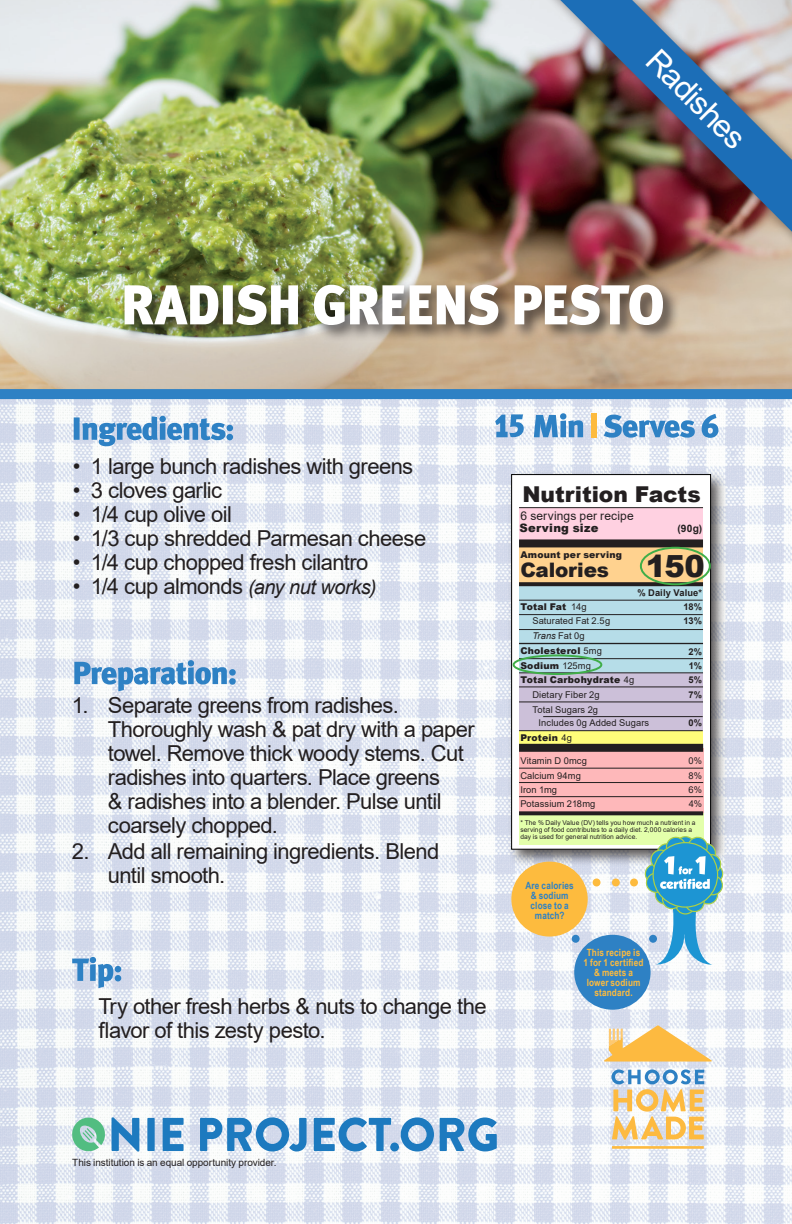
<style>
.page{position:relative;width:792px;height:1224px;background:#fff}
.page>*{position:absolute;margin:0;border:0;box-sizing:border-box;transform-origin:0 0}
.t1{font:32px "Arial";color:#fff}
.t2{font:900 30.6px "Arial";color:#231f20}
.t3{font:22px/24px "Arial";letter-spacing:-.025em;color:#231f20}
.t4{font:900 21.8px "Arial";color:#231f20}
.t5{font:900 20px "Arial";letter-spacing:-.01em;color:#231f20}
.t6{font:12px "Arial";letter-spacing:.01em;color:#231f20}
.t7{font:900 11.6px "Arial";letter-spacing:.02em;color:#231f20}
.t8{font:700 10.2px "Arial";color:#231f20}
.t9{font:700 10px/10px "Arial Narrow";letter-spacing:.015em;color:#fdbb3e;text-align:center}
.t10{font:10px "Arial";letter-spacing:-.005em;color:#231f20}
.t11{font:700 10px/10px "Arial Narrow";letter-spacing:.015em;color:#2e81c4;text-align:center}
.t12{font:9.4px "Arial";letter-spacing:.01em;color:#231f20}
.t13{font:900 9.4px "Arial";letter-spacing:.02em;color:#231f20}
.t14{font:700 9.4px "Arial";letter-spacing:.015em;color:#231f20}
.t15{font:italic 9.4px "Arial";letter-spacing:.005em;color:#231f20}
.t16{font:6.6px/6.8px "Arial";letter-spacing:.01em;color:#231f20}
.s1{font-style:italic;font-size:20px}
.s2{font-style:normal}
.s3{font-weight:400}
</style>
<div class="page">
<img style="left:0;top:399px;width:792px;height:825px">
<svg style="left:604px;top:414px;width:114px;height:24px"></svg>
<div style="left:592px;top:413px;width:5px;height:25px;background:#fdbb3e"></div>
<svg style="left:495px;top:413px;width:88px;height:24px"></svg>
<svg style="left:74px;top:416px;width:159px;height:30px"></svg>
<svg style="left:74px;top:660px;width:162px;height:31px"></svg>
<div style="left:507px;top:470px;width:221px;height:396px;background:#231f20;opacity:.75"></div>
<div style="left:511px;top:474px;width:200px;height:375px;background:#fff;border:1px solid #000"></div>
<div style="left:519px;top:748px;width:184px;height:65px;background:#feb8ba"></div>
<div style="left:519px;top:548px;width:184px;height:36px;background:#ffd28f"></div>
<div style="left:519px;top:813px;width:184px;height:32px;background:#e3ffab"></div>
<div style="left:519px;top:731px;width:184px;height:17px;background:#fffd7a"></div>
<div style="left:519px;top:673px;width:184px;height:57px;background:#ccc0d9"></div>
<div style="left:519px;top:584px;width:184px;height:89px;background:#b6dde8"></div>
<div style="left:519px;top:508px;width:184px;height:35px;background:#ffd1e1"></div>
<div style="left:519px;top:539px;width:184px;height:8px;background:#231f20"></div>
<svg style="left:519px;top:582px;width:184px;height:4px"></svg>
<hr style="left:519px;top:507px;width:184px;height:1px;background:#231f20">
<hr style="left:519px;top:600px;width:184px;height:1px;background:#231f20">
<hr style="left:519px;top:614px;width:184px;height:1px;background:#231f20">
<hr style="left:519px;top:629px;width:184px;height:1px;background:#231f20">
<hr style="left:519px;top:643px;width:184px;height:1px;background:#231f20">
<hr style="left:519px;top:658px;width:184px;height:1px;background:#231f20">
<hr style="left:519px;top:673px;width:184px;height:1px;background:#231f20">
<hr style="left:519px;top:687px;width:184px;height:1px;background:#231f20">
<hr style="left:519px;top:702px;width:184px;height:1px;background:#231f20">
<hr style="left:519px;top:730px;width:184px;height:1px;background:#231f20">
<hr style="left:543px;top:716px;width:160px;height:1px;background:#231f20">
<hr style="left:519px;top:768px;width:184px;height:1px;background:#231f20">
<hr style="left:519px;top:782px;width:184px;height:1px;background:#231f20">
<hr style="left:519px;top:796px;width:184px;height:1px;background:#231f20">
<div style="left:519px;top:744px;width:184px;height:8px;background:#231f20"></div>
<svg style="left:519px;top:811px;width:184px;height:4px"></svg>
<div style="left:640px;top:547px;width:71px;height:38px;border:2px solid #40ae49;border-radius:50%"></div>
<svg style="left:512px;top:653px;width:91px;height:23px"></svg>
<img style="left:0;top:0;width:792px;height:399px">
<div style="left:120px;top:281px;width:560px;height:61px;background:#231f20;opacity:.75"></div>
<svg style="left:125px;top:285px;width:538px;height:40px"></svg>
<svg style="left:604px;top:1025px;width:108px;height:37px"></svg>
<svg style="left:611px;top:1069px;width:93px;height:71px"></svg>
<hr style="left:612px;top:1146px;width:92px;height:3px;background:#fdba40">
<div style="left:630px;top:878px;width:8px;height:8px;background:#fdbb3e;border-radius:50%"></div>
<div style="left:511px;top:862px;width:77px;height:75px;background:#fdbb3e;border-radius:50%"></div>
<div style="left:574px;top:935px;width:77px;height:75px;background:#2e81c4;border-radius:50%"></div>
<div style="left:612px;top:878px;width:8px;height:8px;background:#fdbb3e;border-radius:50%"></div>
<div style="left:593px;top:878px;width:8px;height:8px;background:#fdbb3e;border-radius:50%"></div>
<div style="left:572px;top:935px;width:8px;height:8px;background:#2e81c4;border-radius:50%"></div>
<svg style="left:644px;top:835px;width:80px;height:130px"></svg>
<svg style="left:72px;top:1116px;width:34px;height:36px"></svg>
<svg style="left:112px;top:1117px;width:27px;height:35px"></svg>
<div style="left:147px;top:1118px;width:8px;height:33px;background:#1d7abf"></div>
<svg style="left:163px;top:1118px;width:21px;height:33px"></svg>
<svg style="left:200px;top:1117px;width:107px;height:35px"></svg>
<svg style="left:314px;top:1117px;width:77px;height:35px"></svg>
<div style="left:390px;top:1143px;width:9px;height:9px;background:#1d7abf;border-radius:50%"></div>
<svg style="left:401px;top:1117px;width:33px;height:35px"></svg>
<svg style="left:440px;top:1117px;width:57px;height:34px;background:#70a8d4"></svg>
<div style="left:539px;top:0;width:253px;height:262px;background:#231f20;opacity:.5"></div>
<img style="left:560px;top:0;width:232px;height:232px">
<svg style="left:72px;top:957px;width:49px;height:31px;background:#98bcde"></svg>
<p class="t1" style="left:667px;top:39px;width:128px;rotate:45deg">Radishes</p>
<p class="t3" style="left:73px;top:454px;width:342px">• 1 large bunch radishes with greens</p>
<p class="t3" style="left:73px;top:478px;width:151px">• 3 cloves garlic</p>
<p class="t3" style="left:73px;top:502px;width:160px">• 1/4 cup olive oil</p>
<p class="t3" style="left:73px;top:526px;width:355px">• 1/3 cup shredded Parmesan cheese</p>
<p class="t3" style="left:73px;top:550px;width:297px">• 1/4 cup chopped fresh cilantro</p>
<p class="t3" style="left:73px;top:574px;width:305px">• 1/4 cup almonds <span class="s1">(any nut works)</span></p>
<p class="t3" style="left:108px;top:694px;width:368px;text-indent:-36px">1. Separate greens from radishes.<br>Thoroughly wash &amp; pat dry with a paper towel. Remove thick woody stems. Cut radishes into quarters. Place greens<br>&amp; radishes into a blender. Pulse until coarsely chopped.</p>
<p class="t3" style="left:108px;top:840px;width:333px;text-indent:-36px">2. Add all remaining ingredients. Blend until smooth.</p>
<p class="t3" style="left:99px;top:994px;width:390px">Try other fresh herbs &amp; nuts to change the flavor of this zesty pesto.</p>
<p class="t4" style="left:522px;top:478px;width:180px">Nutrition Facts</p>
<p class="t6" style="left:521px;top:508px;width:115px">6 servings per recipe</p>
<p class="t7" style="left:520px;top:520px;width:80px">Serving size</p>
<p class="t8" style="left:677px;top:521px;width:26px">(90g)</p>
<p class="t13" style="left:520px;top:548px;width:103px">Amount per serving</p>
<p class="t5" style="left:520px;top:555px;width:90px">Calories</p>
<p class="t2" style="left:646px;top:544px;width:61px">150</p>
<p class="t13" style="left:520px;top:600px;width:48px">Total Fat</p>
<p class="t14" style="left:637px;top:586px;width:66px">% Daily Value*</p>
<p class="t14" style="left:684px;top:601px;width:20px">18%</p>
<p class="t14" style="left:684px;top:614px;width:20px">13%</p>
<p class="t14" style="left:688px;top:645px;width:15px">2%</p>
<p class="t12" style="left:571px;top:601px;width:17px">14g</p>
<p class="t12" style="left:532px;top:614px;width:79px">Saturated Fat 2.5g</p>
<p class="t15" style="left:532px;top:630px;width:54px">Trans <span class="s2">Fat 0g</span></p>
<p class="t13" style="left:520px;top:644px;width:83px">Cholesterol <span class="s3">5mg</span></p>
<p class="t13" style="left:520px;top:658px;width:72px">Sodium <span class="s3">125mg</span></p>
<p class="t13" style="left:520px;top:673px;width:115px">Total Carbohydrate <span class="s3">4g</span></p>
<p class="t12" style="left:532px;top:688px;width:69px">Dietary Fiber 2g</p>
<p class="t12" style="left:532px;top:703px;width:67px">Total Sugars 2g</p>
<p class="t14" style="left:689px;top:659px;width:15px">1%</p>
<p class="t14" style="left:689px;top:673px;width:15px">5%</p>
<p class="t14" style="left:688px;top:688px;width:15px">7%</p>
<p class="t14" style="left:689px;top:716px;width:15px">0%</p>
<p class="t12" style="left:539px;top:716px;width:112px">Includes 0g Added Sugars</p>
<p class="t13" style="left:520px;top:731px;width:53px">Protein <span class="s3">4g</span></p>
<p class="t12" style="left:520px;top:754px;width:68px">Vitamin D 0mcg</p>
<p class="t12" style="left:520px;top:769px;width:62px">Calcium 94mg</p>
<p class="t12" style="left:520px;top:783px;width:38px">Iron 1mg</p>
<p class="t16" style="left:520px;top:819px;width:177px">* The % Daily Value (DV) tells you how much a nutrient in a serving of food contributes to a daily diet. 2,000 calories a day is used for general nutrition advice.</p>
<p class="t12" style="left:689px;top:754px;width:15px">0%</p>
<p class="t12" style="left:689px;top:769px;width:15px">8%</p>
<p class="t12" style="left:689px;top:783px;width:15px">6%</p>
<p class="t12" style="left:689px;top:797px;width:15px">4%</p>
<p class="t12" style="left:520px;top:797px;width:77px">Potassium 218mg</p>
<p class="t11" style="left:526px;top:880px;width:50px">Are calories &amp; sodium close to a match?</p>
<p class="t9" style="left:584px;top:947px;width:62px">This recipe is<br>1 for 1 certified &amp; meets a lower sodium standard.</p>
<p class="t10" style="left:72px;top:1156px;width:206px">This institution is an equal opportunity provider.</p>
</div>
